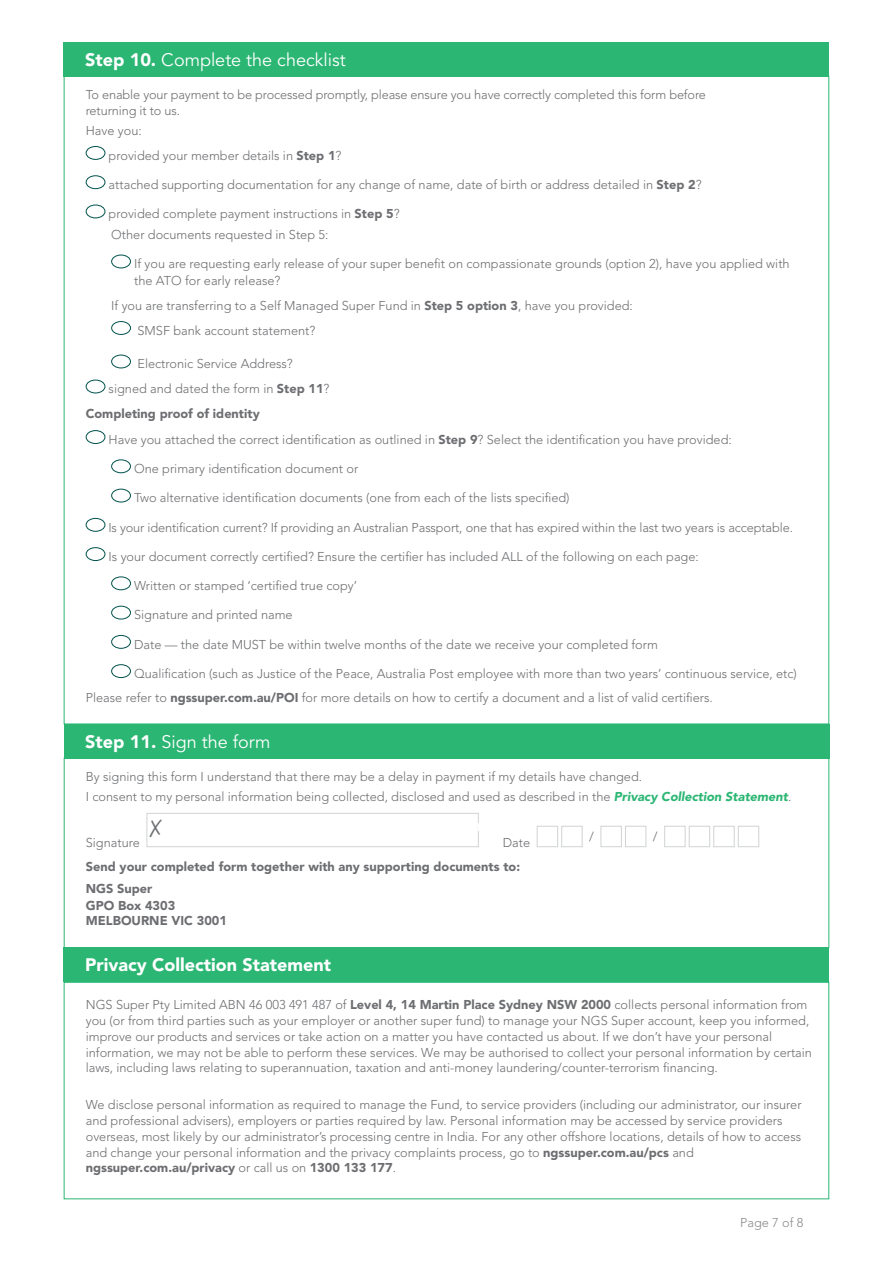
<style>
.page{position:relative;width:893px;height:1263px;background:#fff}
.page>*{position:absolute;margin:0;border:0;box-sizing:border-box;transform-origin:0 0}
.t1{font:18px "Avenir LT Std";color:#fff}
.t2{font:900 18px "Avenir LT Std";color:#fff}
.t3{font:300 12.75px/15.8px "Avenir LT Std";color:#6d6e71}
.t4{font:900 12.75px/21.3px "Avenir LT Std";color:#6d6e71}
.t5{font:300 12.75px "Avenir LT Std";color:#888a8d}
.s1{font-weight:900}
.s2{font-weight:900;font-style:italic;color:#2bb673}
</style>
<div class="page">
<div style="left:86px;top:146px;width:19px;height:14px;border:1px solid #00524c;border-radius:50%"></div>
<div style="left:86px;top:175px;width:19px;height:14px;border:1px solid #00524c;border-radius:50%"></div>
<div style="left:86px;top:205px;width:19px;height:13px;border:1px solid #00524c;border-radius:50%"></div>
<div style="left:111px;top:255px;width:20px;height:13px;border:1px solid #00524c;border-radius:50%"></div>
<div style="left:111px;top:321px;width:20px;height:14px;border:1px solid #00524c;border-radius:50%"></div>
<div style="left:111px;top:355px;width:20px;height:13px;border:1px solid #00524c;border-radius:50%"></div>
<div style="left:86px;top:380px;width:19px;height:13px;border:1px solid #00524c;border-radius:50%"></div>
<div style="left:86px;top:430px;width:19px;height:14px;border:1px solid #00524c;border-radius:50%"></div>
<div style="left:111px;top:459px;width:20px;height:14px;border:1px solid #00524c;border-radius:50%"></div>
<div style="left:111px;top:489px;width:20px;height:13px;border:1px solid #00524c;border-radius:50%"></div>
<div style="left:86px;top:518px;width:19px;height:14px;border:1px solid #00524c;border-radius:50%"></div>
<div style="left:86px;top:547px;width:19px;height:14px;border:1px solid #00524c;border-radius:50%"></div>
<div style="left:111px;top:576px;width:20px;height:14px;border:1px solid #00524c;border-radius:50%"></div>
<div style="left:111px;top:606px;width:20px;height:13px;border:1px solid #00524c;border-radius:50%"></div>
<div style="left:111px;top:635px;width:20px;height:14px;border:1px solid #00524c;border-radius:50%"></div>
<div style="left:111px;top:664px;width:20px;height:14px;border:1px solid #00524c;border-radius:50%"></div>
<div style="left:64px;top:43px;width:765px;height:34px;background:#2bb673"></div>
<div style="left:147px;top:813px;width:332px;height:34px;border:1px solid #d1d3d4"></div>
<div style="left:537px;top:826px;width:21px;height:21px;background:#fff;border:1px solid #d1d3d4"></div>
<div style="left:561px;top:826px;width:22px;height:21px;background:#fff;border:1px solid #d1d3d4"></div>
<div style="left:600px;top:826px;width:22px;height:21px;background:#fff;border:1px solid #d1d3d4"></div>
<div style="left:625px;top:826px;width:21px;height:21px;background:#fff;border:1px solid #d1d3d4"></div>
<div style="left:664px;top:826px;width:21px;height:21px;background:#fff;border:1px solid #d1d3d4"></div>
<div style="left:689px;top:826px;width:21px;height:21px;background:#fff;border:1px solid #d1d3d4"></div>
<div style="left:713px;top:826px;width:22px;height:21px;background:#fff;border:1px solid #d1d3d4"></div>
<div style="left:738px;top:826px;width:21px;height:21px;background:#fff;border:1px solid #d1d3d4"></div>
<div style="left:64px;top:758px;width:765px;height:190px;border:1px solid #2bb673"></div>
<div style="left:64px;top:724px;width:765px;height:34px;background:#2bb673"></div>
<div style="left:64px;top:982px;width:765px;height:217px;border:1px solid #2bb673"></div>
<div style="left:64px;top:948px;width:765px;height:34px;background:#2bb673"></div>
<h1 class="t1" style="left:85px;top:49px;width:262px"><span class="s1">Step 10.</span> Complete the checklist</h1>
<p class="t3" style="left:86px;top:87px;width:622px">To enable your payment to be processed promptly, please ensure you have correctly completed this form before returning it to us.</p>
<p class="t3" style="left:109px;top:118px;width:234px;line-height:25px;text-indent:-23px">Have you:<br>provided your member details in <span class="s1">Step 1</span>?</p>
<p class="t3" style="left:109px;top:177px;width:594px">attached supporting documentation for any change of name, date of birth or address detailed in <span class="s1">Step 2</span>?</p>
<p class="t3" style="left:109px;top:204px;width:292px;line-height:20.7px">provided complete payment instructions in <span class="s1">Step 5</span>?<br>Other documents requested in Step 5:</p>
<p class="t3" style="left:134px;top:256px;width:657px;line-height:16.5px">If you are requesting early release of your super benefit on compassionate grounds (option 2), have you applied with the ATO for early release?</p>
<p class="t3" style="left:137px;top:293px;width:497px;line-height:25px;text-indent:-26px">If you are transferring to a Self Managed Super Fund in <span class="s1">Step 5 option 3</span>, have you provided:<br>SMSF bank account statement?</p>
<p class="t3" style="left:137px;top:356px;width:157px">Electronic Service Address?</p>
<p class="t3" style="left:109px;top:381px;width:222px">signed and dated the form in <span class="s1">Step 11</span>?</p>
<p class="t4" style="left:86px;top:402px;width:175px">Completing proof of identity</p>
<p class="t3" style="left:109px;top:432px;width:625px">Have you attached the correct identification as outlined in <span class="s1">Step 9</span>? Select the identification you have provided:</p>
<p class="t3" style="left:134px;top:461px;width:226px">One primary identification document or</p>
<p class="t3" style="left:134px;top:490px;width:437px">Two alternative identification documents (one from each of the lists specified)</p>
<p class="t3" style="left:108px;top:519px;width:686px">Is your identification current? If providing an Australian Passport, one that has expired within the last two years is acceptable.</p>
<p class="t3" style="left:109px;top:549px;width:592px">Is your document correctly certified? Ensure the certifier has included ALL of the following on each page:</p>
<p class="t3" style="left:134px;top:578px;width:224px">Written or stamped ‘certified true copy’</p>
<p class="t3" style="left:134px;top:607px;width:160px">Signature and printed name</p>
<p class="t3" style="left:134px;top:636px;width:525px">Date — the date MUST be within twelve months of the date we receive your completed form</p>
<p class="t3" style="left:86px;top:661px;width:713px;line-height:24.3px;text-indent:48px">Qualification (such as Justice of the Peace, Australia Post employee with more than two years’ continuous service, etc)<br>Please refer to <span class="s1">ngssuper.com.au/POI</span> for more details on how to certify a document and a list of valid certifiers.</p>
<h1 class="t1" style="left:85px;top:731px;width:187px"><span class="s1">Step 11.</span> Sign the form</h1>
<p class="t3" style="left:86px;top:766px;width:707px;line-height:20px">By signing this form I understand that there may be a delay in payment if my details have changed.<br>I consent to my personal information being collected, disclosed and used as described in the <span class="s2">Privacy Collection Statement</span>.</p>
<p class="t3" style="left:86px;top:835px;width:56px">Signature</p>
<p class="t3" style="left:503px;top:835px;width:29px">Date</p>
<p class="t3" style="left:589px;top:829px;width:6px">/</p>
<p class="t3" style="left:653px;top:829px;width:6px">/</p>
<p class="t4" style="left:86px;top:856px;width:436px">Send your completed form together with any supporting documents to:<br>NGS Super</p>
<p class="t4" style="left:86px;top:897px;width:143px;line-height:15.8px">GPO Box 4303<br>MELBOURNE VIC 3001</p>
<h1 class="t2" style="left:85px;top:954px;width:247px">Privacy Collection Statement</h1>
<p class="t3" style="left:86px;top:997px;width:728px">NGS Super Pty Limited ABN 46 003 491 487 of <span class="s1">Level 4, 14 Martin Place Sydney NSW 2000</span> collects personal information from you (or from third parties such as your employer or another super fund) to manage your NGS Super account, keep you informed, improve our products and services or take action on a matter you have contacted us about. If we don’t have your personal information, we may not be able to perform these services. We may be authorised to collect your personal information by certain laws, including laws relating to superannuation, taxation and anti-money laundering/counter-terrorism financing.</p>
<p class="t3" style="left:86px;top:1097px;width:717px">We disclose personal information as required to manage the Fund, to service providers (including our administrator, our insurer and professional advisers), employers or parties required by law. Personal information may be accessed by service providers overseas, most likely by our administrator’s processing centre in India. For any other offshore locations, details of how to access and change your personal information and the privacy complaints process, go to <span class="s1">ngssuper.com.au/pcs</span> and <span class="s1">ngssuper.com.au/privacy</span> or call us on <span class="s1">1300 133 177</span>.</p>
<p class="t5" style="left:740px;top:1215px;width:65px">Page 7 of 8</p>
</div>
